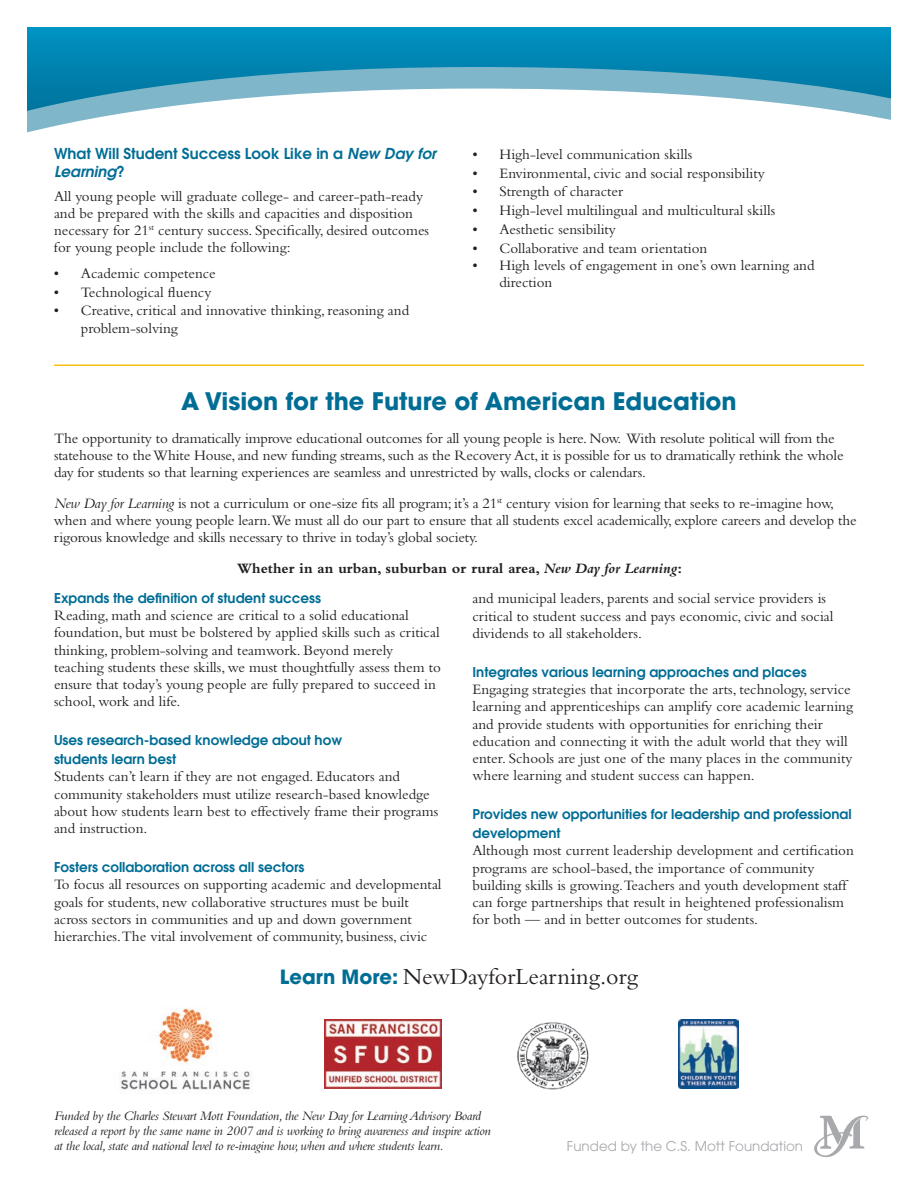
<style>
.page{position:relative;width:918px;height:1188px;background:#fff}
.page>*{position:absolute;margin:0;border:0;box-sizing:border-box;transform-origin:0 0}
.t1{font:700 24px "Avant Garde";color:#006d95}
.t2{font:24px "Bembo";color:#231f20}
.t3{font:15px/17.2px "Bembo";color:#231f20}
.t4{font:700 15px "Bembo";color:#231f20}
.t5{font:600 15px/17.2px "Avant Garde";color:#006d95}
.t6{font:600 13.5px/18.8px "Avant Garde";color:#006d95}
.t7{font:italic 13.5px/15px "Bembo";letter-spacing:-.02em;color:#231f20}
.t8{font:13.5px "Avant Garde";color:#a8a9ad}
.s1{font-style:italic}
.s2{font-family:"Avant Garde";font-weight:700;font-size:19.5px;color:#006d95}
</style>
<div class="page">
<svg style="left:814px;top:1116px;width:54px;height:41px"></svg>
<hr style="left:54px;top:364px;width:810px;height:2px;background:#fdbe12">
<svg style="left:27px;top:27px;width:864px;height:91px"></svg>
<img style="left:120px;top:1008px;width:132px;height:82px">
<img style="left:517px;top:1022px;width:72px;height:68px">
<img style="left:325px;top:1020px;width:116px;height:69px">
<img style="left:678px;top:1020px;width:61px;height:69px">
<p class="t5" style="left:54px;top:145px;width:384px">What Will Student Success Look Like in a <span class="s1">New Day for<br>Learning</span>?</p>
<p class="t3" style="left:54px;top:187px;width:377px">All young people will graduate college- and career-path-ready and be prepared with the skills and capacities and disposition necessary for 21<sup>st</sup> century success. Specifically, desired outcomes for young people include the following:</p>
<p class="t3" style="left:54px;top:264px;width:163px">• Academic competence</p>
<p class="t3" style="left:54px;top:283px;width:159px">• Technological fluency</p>
<p class="t3" style="left:81px;top:302px;width:330px;text-indent:-27px">• Creative, critical and innovative thinking, reasoning and problem-solving</p>
<p class="t3" style="left:472px;top:145px;width:221px">• High-level communication skills</p>
<p class="t3" style="left:472px;top:164px;width:294px">• Environmental, civic and social responsibility</p>
<p class="t3" style="left:472px;top:183px;width:152px">• Strength of character</p>
<p class="t3" style="left:472px;top:202px;width:304px">• High-level multilingual and multicultural skills</p>
<p class="t3" style="left:472px;top:220px;width:145px">• Aesthetic sensibility</p>
<p class="t3" style="left:472px;top:239px;width:236px">• Collaborative and team orientation</p>
<p class="t3" style="left:499px;top:256px;width:317px;text-indent:-27px">• High levels of engagement in one’s own learning and direction</p>
<h1 class="t1" style="left:181px;top:386px;width:557px">A Vision for the Future of American Education</h1>
<p class="t3" style="left:54px;top:429px;width:791px">The opportunity to dramatically improve educational outcomes for all young people is here. Now. With resolute political will from the statehouse to the White House, and new funding streams, such as the Recovery Act, it is possible for us to dramatically rethink the whole day for students so that learning experiences are seamless and unrestricted by walls, clocks or calendars.</p>
<p class="t3" style="left:54px;top:494px;width:804px"><span class="s1">New Day for Learning</span> is not a curriculum or one-size fits all program; it’s a 21<sup>st</sup> century vision for learning that seeks to re-imagine how, when and where young people learn.We must all do our part to ensure that all students excel academically, explore careers and develop the rigorous knowledge and skills necessary to thrive in today’s global society.</p>
<p class="t4" style="left:237px;top:560px;width:446px">Whether in an urban, suburban or rural area, <span class="s1">New Day for Learning</span>:</p>
<p class="t6" style="left:54px;top:588px;width:269px">Expands the definition of student success</p>
<p class="t3" style="left:54px;top:606px;width:388px">Reading, math and science are critical to a solid educational foundation, but must be bolstered by applied skills such as critical thinking, problem-solving and teamwork. Beyond merely teaching students these skills, we must thoughtfully assess them to ensure that today’s young people are fully prepared to succeed in school, work and life.</p>
<p class="t6" style="left:54px;top:731px;width:290px">Uses research-based knowledge about how students learn best</p>
<p class="t3" style="left:54px;top:768px;width:386px">Students can’t learn if they are not engaged. Educators and community stakeholders must utilize research-based knowledge about how students learn best to effectively frame their programs and instruction.</p>
<p class="t6" style="left:54px;top:857px;width:252px">Fosters collaboration across all sectors</p>
<p class="t3" style="left:54px;top:876px;width:389px">To focus all resources on supporting academic and developmental goals for students, new collaborative structures must be built across sectors in communities and up and down government hierarchies.The vital involvement of community, business, civic</p>
<p class="t3" style="left:472px;top:590px;width:363px">and municipal leaders, parents and social service providers is critical to student success and pays economic, civic and social dividends to all stakeholders.</p>
<p class="t6" style="left:472px;top:662px;width:336px">Integrates various learning approaches and places</p>
<p class="t3" style="left:472px;top:681px;width:382px">Engaging strategies that incorporate the arts, technology, service learning and apprenticeships can amplify core academic learning and provide students with opportunities for enriching their education and connecting it with the adult world that they will enter. Schools are just one of the many places in the community where learning and student success can happen.</p>
<p class="t6" style="left:472px;top:805px;width:381px">Provides new opportunities for leadership and professional development</p>
<p class="t3" style="left:472px;top:842px;width:383px">Although most current leadership development and certification programs are school-based, the importance of community building skills is growing.Teachers and youth development staff can forge partnerships that result in heightened professionalism for both — and in better outcomes for students.</p>
<h1 class="t2" style="left:280px;top:963px;width:360px"><span class="s2">Learn More:</span> NewDayforLearning.org</h1>
<p class="t7" style="left:54px;top:1108px;width:438px">Funded by the Charles Stewart Mott Foundation, the New Day for Learning Advisory Board released a report by the same name in 2007 and is working to bring awareness and inspire action at the local, state and national level to re-imagine how, when and where students learn.</p>
<p class="t8" style="left:567px;top:1139px;width:238px">Funded by the C.S. Mott Foundation</p>
</div>
